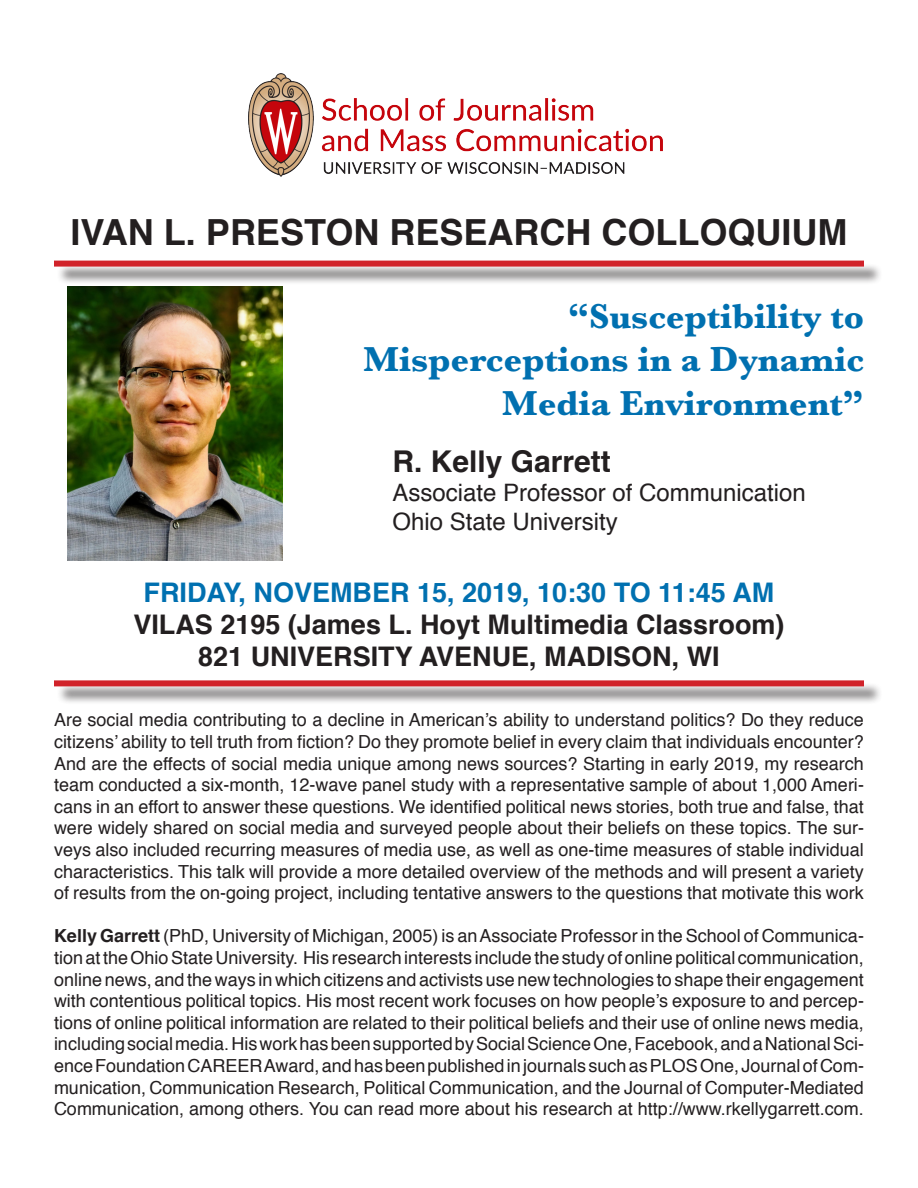
<style>
.page{position:relative;width:918px;height:1188px;background:#fff}
.page>*{position:absolute;margin:0;border:0;box-sizing:border-box;transform-origin:0 0}
.t1{font:700 36px/43.5px "Baskerville";color:#0070b0;text-align:right}
.t2{font:700 36px "Helvetica";color:#231f20}
.t3{font:700 30px "Helvetica";color:#231f20}
.t4{font:700 27px "Helvetica";color:#231f20}
.t5{font:700 27px "Helvetica";color:#0070b0}
.t6{font:24px "Helvetica";color:#231f20}
.t7{font:18px/21.6px "Helvetica";color:#231f20;text-align:justify}
.s1{font-weight:700}
</style>
<div class="page">
<div style="left:57px;top:263px;width:825px;height:22px;background:#231f20;opacity:.75"></div>
<div style="left:54px;top:261px;width:810px;height:6px;background:#d1232a"></div>
<div style="left:57px;top:683px;width:825px;height:22px;background:#231f20;opacity:.75"></div>
<div style="left:54px;top:680px;width:810px;height:6px;background:#d1232a"></div>
<img style="left:248px;top:73px;width:415px;height:104px">
<img style="left:68px;top:286px;width:214px;height:274px">
<p class="t2" style="left:71px;top:203px;width:778px">IVAN L. PRESTON RESEARCH COLLOQUIUM</p>
<p class="t1" style="left:568px;top:295px;width:298px">“Susceptibility to</p>
<p class="t1" style="left:364px;top:338px;width:502px">Misperceptions in a Dynamic<br>Media Environment”</p>
<p class="t3" style="left:392px;top:437px;width:220px">R. Kelly Garrett</p>
<p class="t6" style="left:392px;top:474px;width:415px">Associate Professor of Communication</p>
<p class="t6" style="left:392px;top:503px;width:227px">Ohio State University</p>
<p class="t5" style="left:144px;top:570px;width:632px">FRIDAY, NOVEMBER 15, 2019, 10:30 TO 11:45 AM</p>
<p class="t4" style="left:133px;top:603px;width:653px">VILAS 2195 (James L. Hoyt Multimedia Classroom)</p>
<p class="t4" style="left:198px;top:635px;width:523px">821 UNIVERSITY AVENUE, MADISON, WI</p>
<p class="t7" style="left:54px;top:710px;width:811px">Are social media contributing to a decline in American’s ability to understand politics? Do they reduce citizens’ ability to tell truth from fiction? Do they promote belief in every claim that individuals encounter?<br>And are the effects of social media unique among news sources? Starting in early 2019, my research team conducted a six-month, 12-wave panel study with a representative sample of about 1,000 Ameri&shy;cans in an effort to answer these questions. We identified political news stories, both true and false, that were widely shared on social media and surveyed people about their beliefs on these topics. The sur&shy;veys also included recurring measures of media use, as well as one-time measures of stable individual characteristics. This talk will provide a more detailed overview of the methods and will present a variety of results from the on-going project, including tentative answers to the questions that motivate this work</p>
<p class="t7" style="left:54px;top:926px;width:811px"><span class="s1">Kelly Garrett</span> (PhD, University of Michigan, 2005) is an Associate Professor in the School of Communica&shy;tion at the Ohio State University. His research interests include the study of online political communication, online news, and the ways in which citizens and activists use new technologies to shape their engagement with contentious political topics. His most recent work focuses on how people’s exposure to and percep&shy;tions of online political information are related to their political beliefs and their use of online news media, including social media. His work has been supported by Social Science One, Facebook, and a National Sci&shy;ence Foundation CAREER Award, and has been published in journals such as PLOS One, Journal of Com&shy;munication, Communication Research, Political Communication, and the Journal of Computer-Mediated Communication, among others. You can read more about his research at http://www.rkellygarrett.com.</p>
</div>
